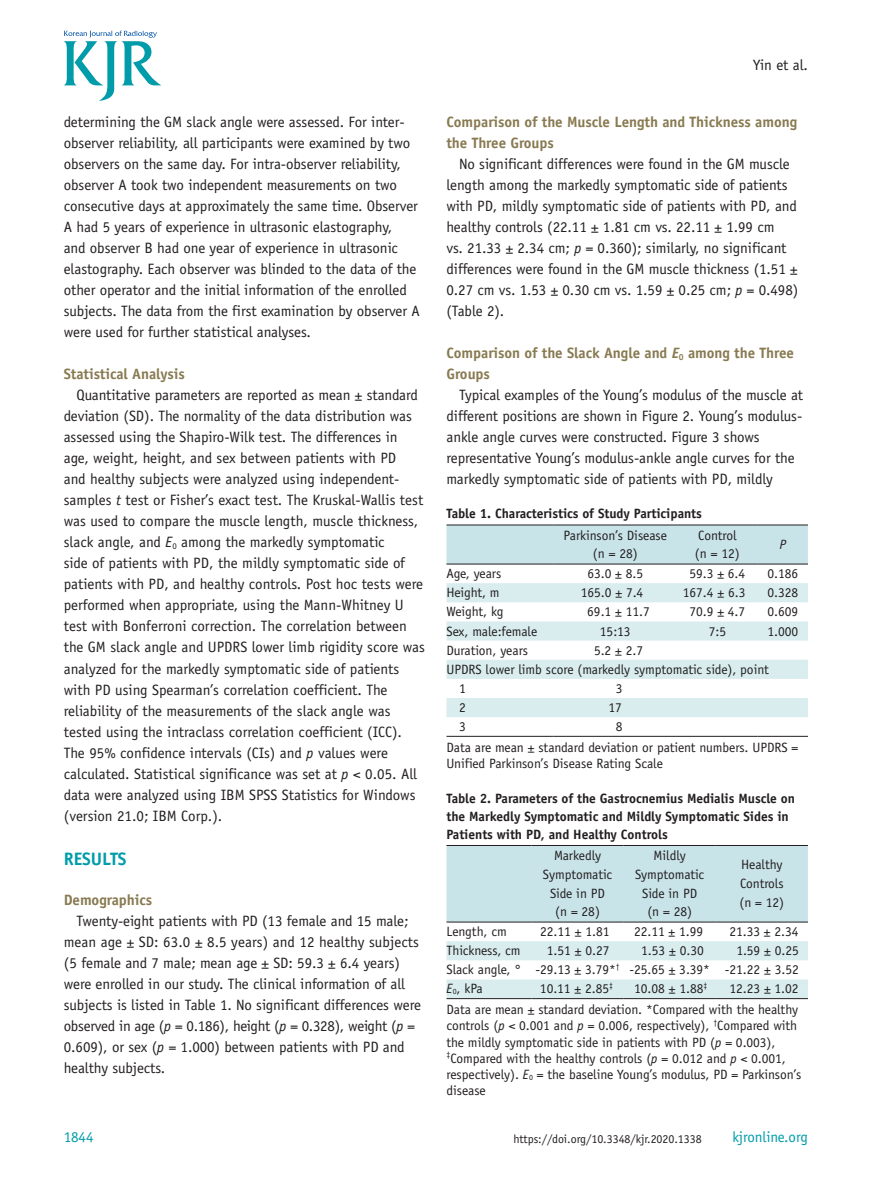
<style>
.page{position:relative;width:893px;height:1191px;background:#fff}
.page>*{position:absolute;margin:0;border:0;box-sizing:border-box;transform-origin:0 0}
.t1{font:700 18px "Officina Sans Std";letter-spacing:-.005em;color:#009caa}
.t2{font:15px/21px "Officina Sans Std";letter-spacing:-.005em;color:#231f20}
.t3{font:700 15px/21px "Officina Sans Std";letter-spacing:-.005em;color:#887a51}
.t4{font:15px "Officina Sans Std";letter-spacing:-.005em;color:#009caa}
.t5{font:13.5px/18.8px "Officina Sans Std";letter-spacing:-.005em;color:#231f20;text-align:center}
.t6{font:700 13.5px/18px "Officina Sans Std";letter-spacing:-.005em;color:#231f20}
.t7{font:13.5px "Officina Sans Std";letter-spacing:-.025em;color:#231f20}
.t8{font:italic 13.5px "Officina Sans Std";color:#231f20}
.t9{font:12px "Officina Sans Std";letter-spacing:-.005em;color:#231f20}
.s1{font-style:italic}
</style>
<div class="page">
<svg style="left:64px;top:31px;width:97px;height:70px"></svg>
<div style="left:446px;top:525px;width:362px;height:38px;background:#c9e4e9"></div>
<svg style="left:446px;top:583px;width:362px;height:134px;fill:#d9edef"></svg>
<hr style="left:446px;top:736px;width:108px;height:1px;background:#231f20">
<hr style="left:554px;top:736px;width:123px;height:1px;background:#231f20">
<hr style="left:677px;top:736px;width:81px;height:1px;background:#231f20">
<hr style="left:758px;top:736px;width:50px;height:1px;background:#231f20">
<hr style="left:446px;top:524px;width:108px;height:1px;background:#231f20">
<hr style="left:554px;top:524px;width:123px;height:1px;background:#231f20">
<hr style="left:677px;top:524px;width:81px;height:1px;background:#231f20">
<hr style="left:758px;top:524px;width:50px;height:1px;background:#231f20">
<hr style="left:446px;top:563px;width:108px;height:1px;background:#231f20">
<hr style="left:554px;top:563px;width:123px;height:1px;background:#231f20">
<hr style="left:677px;top:563px;width:81px;height:1px;background:#231f20">
<hr style="left:758px;top:563px;width:50px;height:1px;background:#231f20">
<div style="left:446px;top:846px;width:362px;height:75px;background:#c9e4e9"></div>
<svg style="left:446px;top:941px;width:362px;height:57px"></svg>
<hr style="left:446px;top:998px;width:85px;height:1px;background:#231f20">
<hr style="left:531px;top:998px;width:93px;height:1px;background:#231f20">
<hr style="left:624px;top:998px;width:92px;height:1px;background:#231f20">
<hr style="left:716px;top:998px;width:92px;height:1px;background:#231f20">
<hr style="left:446px;top:845px;width:85px;height:1px;background:#231f20">
<hr style="left:531px;top:845px;width:93px;height:1px;background:#231f20">
<hr style="left:624px;top:845px;width:92px;height:1px;background:#231f20">
<hr style="left:716px;top:845px;width:92px;height:1px;background:#231f20">
<hr style="left:446px;top:921px;width:85px;height:1px;background:#231f20">
<hr style="left:531px;top:921px;width:93px;height:1px;background:#231f20">
<hr style="left:624px;top:921px;width:92px;height:1px;background:#231f20">
<hr style="left:716px;top:921px;width:92px;height:1px;background:#231f20">
<p class="t2" style="left:64px;top:112px;width:358px">determining the GM slack angle were assessed. For inter&shy;observer reliability, all participants were examined by two observers on the same day. For intra-observer reliability, observer A took two independent measurements on two consecutive days at approximately the same time. Observer A had 5 years of experience in ultrasonic elastography,<br>and observer B had one year of experience in ultrasonic elastography. Each observer was blinded to the data of the other operator and the initial information of the enrolled subjects. The data from the first examination by observer A were used for further statistical analyses.</p>
<p class="t3" style="left:64px;top:363px;width:123px">Statistical Analysis</p>
<p class="t2" style="left:64px;top:385px;width:363px;text-indent:13px">Quantitative parameters are reported as mean ± standard deviation (SD). The normality of the data distribution was assessed using the Shapiro-Wilk test. The differences in age, weight, height, and sex between patients with PD<br>and healthy subjects were analyzed using independent&shy;samples <span class="s1">t</span> test or Fisher’s exact test. The Kruskal-Wallis test was used to compare the muscle length, muscle thickness, slack angle, and <span class="s1">E</span><sub>0</sub> among the markedly symptomatic<br>side of patients with PD, the mildly symptomatic side of patients with PD, and healthy controls. Post hoc tests were performed when appropriate, using the Mann-Whitney U test with Bonferroni correction. The correlation between the GM slack angle and UPDRS lower limb rigidity score was analyzed for the markedly symptomatic side of patients with PD using Spearman’s correlation coefficient. The reliability of the measurements of the slack angle was tested using the intraclass correlation coefficient (ICC).<br>The 95% confidence intervals (CIs) and <span class="s1">p</span> values were calculated. Statistical significance was set at <span class="s1">p</span> &lt; 0.05. All data were analyzed using IBM SPSS Statistics for Windows (version 21.0; IBM Corp.).</p>
<p class="t1" style="left:64px;top:847px;width:64px">RESULTS</p>
<p class="t3" style="left:64px;top:888px;width:90px">Demographics</p>
<p class="t2" style="left:64px;top:910px;width:359px;text-indent:13px">Twenty-eight patients with PD (13 female and 15 male; mean age ± SD: 63.0 ± 8.5 years) and 12 healthy subjects (5 female and 7 male; mean age ± SD: 59.3 ± 6.4 years) were enrolled in our study. The clinical information of all subjects is listed in Table 1. No significant differences were observed in age (<span class="s1">p</span> = 0.186), height (<span class="s1">p</span> = 0.328), weight (<span class="s1">p</span> = 0.609), or sex (<span class="s1">p</span> = 1.000) between patients with PD and healthy subjects.</p>
<p class="t4" style="left:64px;top:1128px;width:31px">1844</p>
<p class="t2" style="left:753px;top:54px;width:56px">Yin et al.</p>
<p class="t3" style="left:446px;top:111px;width:352px">Comparison of the Muscle Length and Thickness among the Three Groups</p>
<p class="t2" style="left:446px;top:154px;width:353px;text-indent:13px">No significant differences were found in the GM muscle length among the markedly symptomatic side of patients with PD, mildly symptomatic side of patients with PD, and healthy controls (22.11 ± 1.81 cm vs. 22.11 ± 1.99 cm<br>vs. 21.33 ± 2.34 cm; <span class="s1">p</span> = 0.360); similarly, no significant differences were found in the GM muscle thickness (1.51 ± 0.27 cm vs. 1.53 ± 0.30 cm vs. 1.59 ± 0.25 cm; <span class="s1">p</span> = 0.498) (Table 2).</p>
<p class="t3" style="left:446px;top:342px;width:349px">Comparison of the Slack Angle and <span class="s1">E</span><sub>0</sub> among the Three<br>Groups</p>
<p class="t2" style="left:446px;top:385px;width:358px;text-indent:13px">Typical examples of the Young’s modulus of the muscle at different positions are shown in Figure 2. Young’s modulus&shy;ankle angle curves were constructed. Figure 3 shows representative Young’s modulus-ankle angle curves for the markedly symptomatic side of patients with PD, mildly</p>
<p class="t6" style="left:446px;top:505px;width:257px">Table 1. Characteristics of Study Participants</p>
<p class="t5" style="left:564px;top:525px;width:105px">Parkinson’s Disease (n = 28)</p>
<p class="t5" style="left:695px;top:525px;width:46px;text-align:left">Control (n = 12)</p>
<p class="t8" style="left:779px;top:536px;width:8px">P</p>
<p class="t5" style="left:446px;top:564px;width:56px">Age, years</p>
<p class="t5" style="left:587px;top:564px;width:57px">63.0 ± 8.5</p>
<p class="t5" style="left:689px;top:564px;width:57px">59.3 ± 6.4</p>
<p class="t5" style="left:767px;top:564px;width:32px">0.186</p>
<p class="t5" style="left:446px;top:583px;width:55px">Height, m</p>
<p class="t5" style="left:581px;top:583px;width:64px">165.0 ± 7.4</p>
<p class="t5" style="left:683px;top:583px;width:64px">167.4 ± 6.3</p>
<p class="t5" style="left:767px;top:583px;width:32px">0.328</p>
<p class="t7" style="left:446px;top:604px;width:58px">Weight, kg</p>
<p class="t5" style="left:587px;top:602px;width:64px">69.1 ± 11.7</p>
<p class="t5" style="left:689px;top:602px;width:57px">70.9 ± 4.7</p>
<p class="t5" style="left:767px;top:602px;width:32px">0.609</p>
<p class="t5" style="left:446px;top:621px;width:92px">Sex, male:female</p>
<p class="t5" style="left:600px;top:621px;width:32px">15:13</p>
<p class="t5" style="left:709px;top:621px;width:19px">7:5</p>
<p class="t5" style="left:767px;top:621px;width:32px">1.000</p>
<p class="t5" style="left:446px;top:640px;width:83px">Duration, years</p>
<p class="t5" style="left:594px;top:640px;width:51px">5.2 ± 2.7</p>
<p class="t5" style="left:446px;top:660px;width:324px">UPDRS lower limb score (markedly symptomatic side), point</p>
<p class="t5" style="left:459px;top:679px;width:8px">1</p>
<p class="t5" style="left:616px;top:679px;width:8px">3</p>
<p class="t5" style="left:459px;top:698px;width:8px">2</p>
<p class="t5" style="left:609px;top:698px;width:15px">17</p>
<p class="t5" style="left:459px;top:717px;width:8px">3</p>
<p class="t5" style="left:446px;top:716px;width:353px;line-height:20.7px">8<br>Data are mean ± standard deviation or patient numbers. UPDRS =</p>
<p class="t5" style="left:446px;top:754px;width:218px">Unified Parkinson’s Disease Rating Scale</p>
<p class="t6" style="left:446px;top:789px;width:350px">Table 2. Parameters of the Gastrocnemius Medialis Muscle on the Markedly Symptomatic and Mildly Symptomatic Sides in<br>Patients with PD, and Healthy Controls</p>
<p class="t5" style="left:543px;top:846px;width:71px">Markedly<br>Symptomatic<br>Side in PD (n = 28)</p>
<p class="t5" style="left:635px;top:846px;width:71px">Mildly<br>Symptomatic<br>Side in PD (n = 28)</p>
<p class="t5" style="left:739px;top:855px;width:46px;text-align:left">Healthy<br>Controls (n = 12)</p>
<p class="t5" style="left:446px;top:922px;width:62px">Length, cm</p>
<p class="t5" style="left:540px;top:922px;width:71px">22.11 ± 1.81</p>
<p class="t5" style="left:634px;top:922px;width:71px">22.11 ± 1.99</p>
<p class="t5" style="left:729px;top:922px;width:71px">21.33 ± 2.34</p>
<p class="t5" style="left:446px;top:941px;width:76px">Thickness, cm</p>
<p class="t5" style="left:547px;top:941px;width:64px">1.51 ± 0.27</p>
<p class="t5" style="left:641px;top:941px;width:64px">1.53 ± 0.30</p>
<p class="t5" style="left:446px;top:941px;width:354px;text-align:justify;text-indent:290px">1.59 ± 0.25<br>Slack angle, ° -29.13 ± 3.79*<sup>†</sup> -25.65 ± 3.39* -21.22 ± 3.52<br><span class="s1">E</span><sub>0</sub>, kPa</p>
<p class="t5" style="left:540px;top:979px;width:75px">10.11 ± 2.85<sup>‡</sup></p>
<p class="t5" style="left:634px;top:979px;width:75px">10.08 ± 1.88<sup>‡</sup></p>
<p class="t5" style="left:446px;top:978px;width:354px;line-height:20.7px;text-align:right">12.23 ± 1.02<br>Data are mean ± standard deviation. *Compared with the healthy</p>
<p class="t5" style="left:446px;top:1017px;width:356px;line-height:16.2px;text-align:left">controls (<span class="s1">p</span> &lt; 0.001 and <span class="s1">p</span> = 0.006, respectively), <sup>†</sup>Compared with the mildly symptomatic side in patients with PD (<span class="s1">p</span> = 0.003), <sup>‡</sup>Compared with the healthy controls (<span class="s1">p</span> = 0.012 and <span class="s1">p</span> &lt; 0.001, respectively). <span class="s1">E</span><sub>0</sub> = the baseline Young’s modulus, PD = Parkinson’s disease</p>
<p class="t9" style="left:513px;top:1132px;width:190px">https://doi.org/10.3348/kjr.2020.1338</p>
<p class="t4" style="left:732px;top:1128px;width:77px">kjronline.org</p>
</div>
